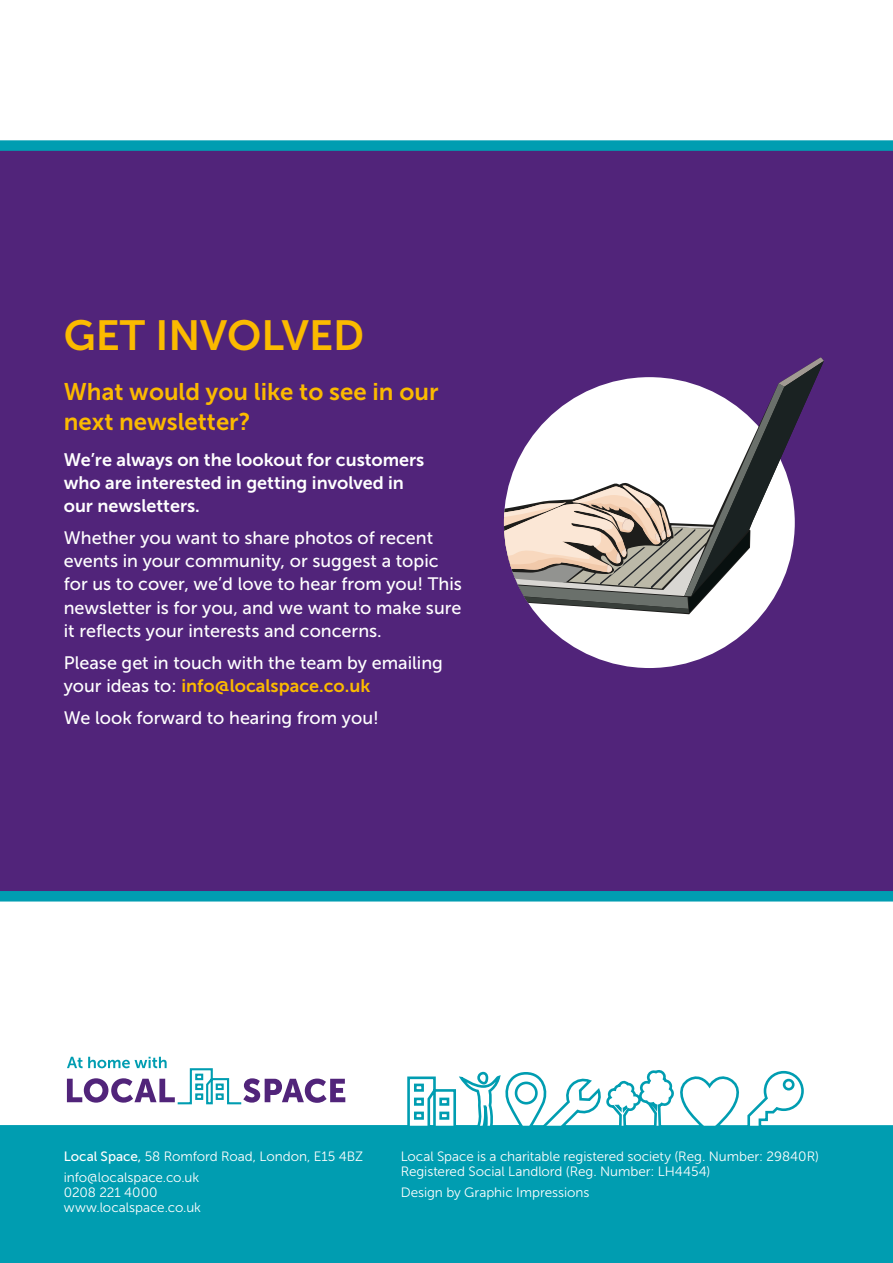
<style>
.page{position:relative;width:893px;height:1263px;background:#fff}
.page>*{position:absolute;margin:0;border:0;box-sizing:border-box;transform-origin:0 0}
.t1{font:42px "Museo Sans 700";color:#fbba00}
.t2{font:24px/29.2px "Museo Sans 700";color:#fbba00}
.t3{font:18px/23.2px "Museo Sans 500";color:#fff}
.t4{font:18px/23.2px "Museo Sans 700";color:#fff}
.t5{font:18px "Museo Sans 700";color:#fbba00}
.t6{font:13.5px/15px "Museo Sans 300";color:#fff}
.s1{font-family:"Museo Sans 500";color:#fff}
.s2{font-family:"Museo Sans 500"}
</style>
<div class="page">
<div style="left:0;top:1127px;width:893px;height:136px;background:#009db1"></div>
<svg style="left:0;top:1056px;width:893px;height:71px"></svg>
<svg style="left:67px;top:1057px;width:278px;height:48px"></svg>
<div style="left:0;top:140px;width:893px;height:761px;background:#51247a"></div>
<div style="left:504px;top:377px;width:291px;height:291px;background:#fff;border-radius:50%"></div>
<svg style="left:504px;top:357px;width:320px;height:256px"></svg>
<h1 class="t1" style="left:64px;top:312px;width:302px">GET INVOLVED</h1>
<h2 class="t2" style="left:64px;top:377px;width:376px">What would you like to see in our next newsletter?</h2>
<p class="t4" style="left:64px;top:448px;width:362px">We’re always on the lookout for customers who are interested in getting involved in our newsletters.</p>
<p class="t3" style="left:64px;top:526px;width:400px">Whether you want to share photos of recent events in your community, or suggest a topic for us to cover, we’d love to hear from you! This newsletter is for you, and we want to make sure it reflects your interests and concerns.</p>
<p class="t3" style="left:64px;top:651px;width:381px">Please get in touch with the team by emailing</p>
<p class="t5" style="left:64px;top:676px;width:308px"><span class="s1">your ideas to:</span> info@localspace.co.uk</p>
<p class="t3" style="left:64px;top:706px;width:317px">We look forward to hearing from you!</p>
<p class="t6" style="left:64px;top:1145px;width:301px;line-height:21.5px"><span class="s2">Local Space,</span> 58 Romford Road, London, E15 4BZ info@localspace.co.uk</p>
<p class="t6" style="left:64px;top:1185px;width:139px">0208 221 4000 www.localspace.co.uk</p>
<p class="t6" style="left:401px;top:1149px;width:420px">Local Space is a charitable registered society (Reg. Number: 29840R)<br>Registered Social Landlord (Reg. Number: LH4454)</p>
<p class="t6" style="left:401px;top:1185px;width:190px">Design by Graphic Impressions</p>
</div>
